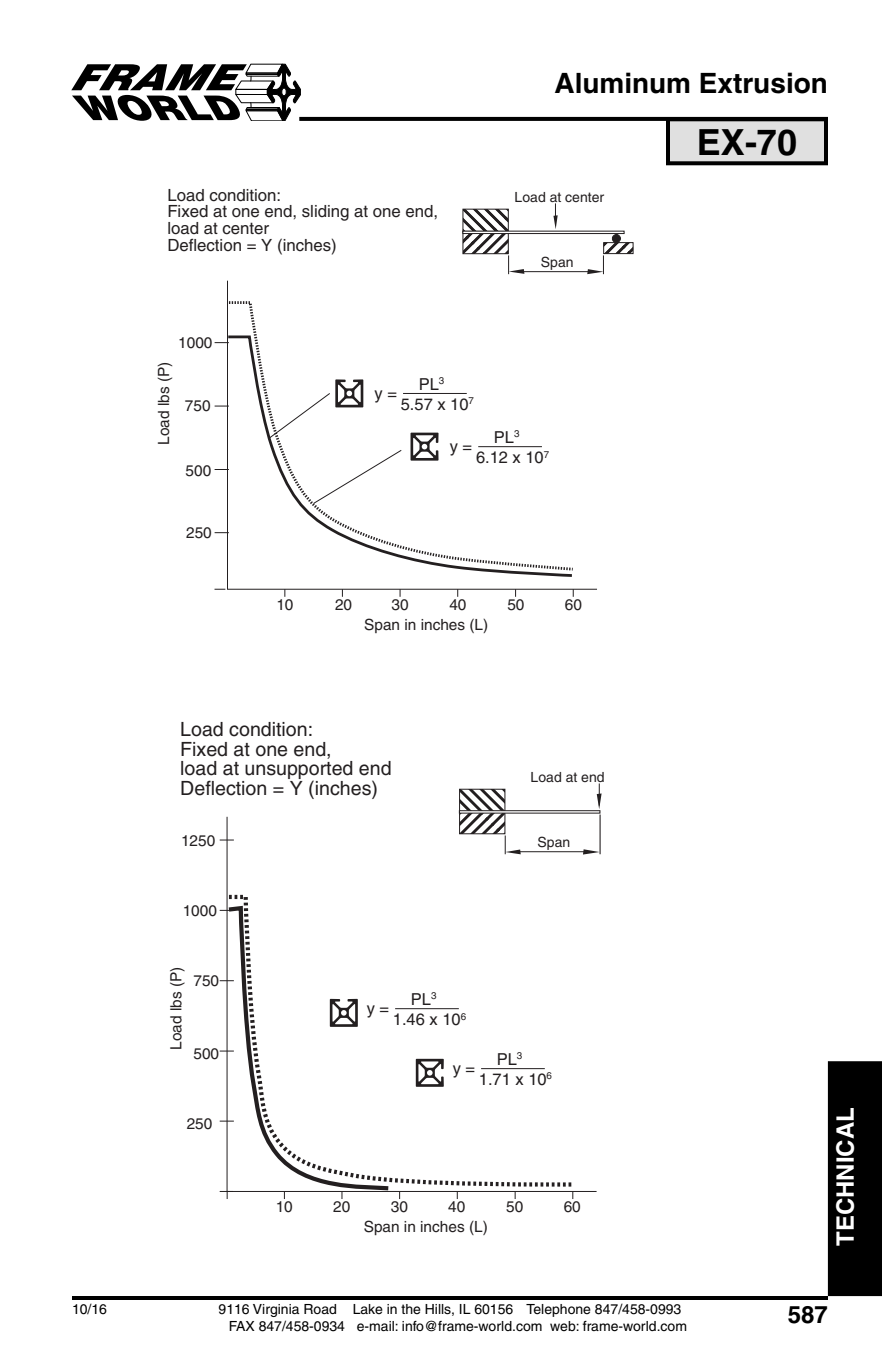
<style>
.page{position:relative;width:882px;height:1368px;background:#fff}
.page>*{position:absolute;margin:0;border:0;box-sizing:border-box;transform-origin:0 0}
.t1{font:700 36px "Helvetica";color:#000}
.t2{font:700 28px "Helvetica";color:#000}
.t3{font:700 24px "Helvetica";color:#fff}
.t4{font:700 24px "Helvetica";color:#000}
.t5{font:19.6px/19.6px "Helvetica";color:#231f20}
.t6{font:16.8px/16.8px "Helvetica";color:#231f20}
.t7{font:16.4px "Helvetica";color:#231f20}
.t8{font:15.4px "Helvetica";color:#231f20}
.t9{font:14px/16.8px "Helvetica";color:#000}
.t10{font:14px "Helvetica";color:#231f20}
</style>
<div class="page">
<div style="left:668px;top:119px;width:158px;height:44px;background:#e0e0e0"></div>
<div style="left:666px;top:117px;width:162px;height:48px;border:4px solid #000"></div>
<div style="left:828px;top:1061px;width:54px;height:235px;background:#000"></div>
<svg style="left:301px;top:117px;width:527px;height:4px;background:#030303"></svg>
<hr style="left:72px;top:1296px;width:756px;height:4px;background:#000">
<svg style="left:71px;top:63px;width:230px;height:58px"></svg>
<svg style="left:227px;top:280px;width:370px;height:310px"></svg>
<svg style="left:225px;top:343px;width:350px;height:235px"></svg>
<svg style="left:226px;top:300px;width:350px;height:272px"></svg>
<svg style="left:411px;top:433px;width:28px;height:28px"></svg>
<svg style="left:215px;top:532px;width:14px;height:1px"></svg>
<svg style="left:215px;top:469px;width:14px;height:1px"></svg>
<svg style="left:215px;top:406px;width:14px;height:1px"></svg>
<svg style="left:215px;top:342px;width:14px;height:1px"></svg>
<svg style="left:268px;top:379px;width:95px;height:60px"></svg>
<svg style="left:313px;top:449px;width:89px;height:55px"></svg>
<svg style="left:463px;top:209px;width:46px;height:22px"></svg>
<svg style="left:463px;top:234px;width:46px;height:20px"></svg>
<svg style="left:603px;top:242px;width:30px;height:12px"></svg>
<svg style="left:508px;top:255px;width:16px;height:19px"></svg>
<svg style="left:587px;top:255px;width:17px;height:19px"></svg>
<hr style="left:517px;top:271px;width:80px;height:1px;background:#231f20">
<svg style="left:553px;top:203px;width:5px;height:26px"></svg>
<div style="left:462px;top:231px;width:162px;height:3px;background:#fff;border:1px solid #231f20"></div>
<div style="left:612px;top:234px;width:9px;height:9px;background:#231f20;border:1px solid #231f20;border-radius:4px"></div>
<hr style="left:478px;top:446px;width:64px;height:1px;background:#231f20">
<hr style="left:403px;top:393px;width:64px;height:1px;background:#231f20">
<svg style="left:220px;top:1191px;width:8px;height:8px"></svg>
<svg style="left:224px;top:906px;width:119px;height:289px"></svg>
<svg style="left:227px;top:816px;width:370px;height:376px"></svg>
<svg style="left:416px;top:1059px;width:28px;height:28px"></svg>
<svg style="left:330px;top:999px;width:28px;height:28px"></svg>
<svg style="left:459px;top:789px;width:46px;height:22px"></svg>
<svg style="left:459px;top:813px;width:46px;height:21px"></svg>
<hr style="left:600px;top:815px;width:1px;height:39px;background:#231f20">
<svg style="left:505px;top:836px;width:16px;height:18px"></svg>
<svg style="left:583px;top:849px;width:17px;height:6px"></svg>
<hr style="left:514px;top:851px;width:80px;height:1px;background:#231f20">
<svg style="left:597px;top:783px;width:5px;height:26px"></svg>
<hr style="left:481px;top:1068px;width:64px;height:1px;background:#231f20">
<hr style="left:395px;top:1008px;width:64px;height:1px;background:#231f20">
<p class="t9" style="left:72px;top:1302px;width:37px">10/16</p>
<h2 class="t2" style="left:554px;top:73px;width:275px">Aluminum Extrusion</h2>
<p class="t6" style="left:167px;top:188px;width:272px">Load condition:<br>Fixed at one end, sliding at one end, load at center<br>Deflection = Y (inches)</p>
<p class="t8" style="left:178px;top:337px;width:36px">1000</p>
<p class="t10" style="left:515px;top:192px;width:91px">Load at center</p>
<p class="t10" style="left:541px;top:257px;width:34px">Span</p>
<p class="t8" style="left:158px;top:445px;width:85px;rotate:-90deg">Load lbs (P)</p>
<p class="t8" style="left:185px;top:400px;width:27px">750</p>
<p class="t8" style="left:186px;top:465px;width:27px">500</p>
<p class="t8" style="left:186px;top:526px;width:27px">250</p>
<p class="t7" style="left:419px;top:378px;width:27px">PL<sup>3</sup></p>
<p class="t7" style="left:375px;top:387px;width:24px">y =</p>
<p class="t7" style="left:401px;top:398px;width:75px">5.57 x 10<sup>7</sup></p>
<p class="t7" style="left:494px;top:431px;width:27px">PL<sup>3</sup></p>
<p class="t7" style="left:450px;top:441px;width:24px">y =</p>
<p class="t7" style="left:476px;top:451px;width:75px">6.12 x 10<sup>7</sup></p>
<p class="t8" style="left:276px;top:599px;width:19px">10</p>
<p class="t8" style="left:335px;top:599px;width:19px">20</p>
<p class="t8" style="left:391px;top:599px;width:19px">30</p>
<p class="t8" style="left:449px;top:599px;width:19px">40</p>
<p class="t8" style="left:507px;top:599px;width:19px">50</p>
<p class="t8" style="left:565px;top:599px;width:19px">60</p>
<p class="t8" style="left:364px;top:619px;width:126px">Span in inches (L)</p>
<h1 class="t1" style="left:697px;top:129px;width:102px">EX-70</h1>
<h3 class="t5" style="left:180px;top:721px;width:213px">Load condition:<br>Fixed at one end,<br>load at unsupported end<br>Deflection = Y (inches)</h3>
<p class="t8" style="left:181px;top:835px;width:36px">1250</p>
<p class="t8" style="left:183px;top:905px;width:36px">1000</p>
<p class="t10" style="left:531px;top:772px;width:76px">Load at end</p>
<p class="t10" style="left:538px;top:837px;width:34px">Span</p>
<p class="t8" style="left:170px;top:1050px;width:85px;rotate:-90deg">Load lbs (P)</p>
<p class="t8" style="left:193px;top:975px;width:27px">750</p>
<p class="t8" style="left:193px;top:1048px;width:27px">500</p>
<p class="t8" style="left:187px;top:1118px;width:27px">250</p>
<p class="t7" style="left:411px;top:993px;width:27px">PL<sup>3</sup></p>
<p class="t7" style="left:367px;top:1003px;width:24px">y =</p>
<p class="t7" style="left:393px;top:1013px;width:75px">1.46 x 10<sup>6</sup></p>
<p class="t7" style="left:497px;top:1053px;width:27px">PL<sup>3</sup></p>
<p class="t7" style="left:453px;top:1063px;width:24px">y =</p>
<p class="t7" style="left:479px;top:1073px;width:75px">1.71 x 10<sup>6</sup></p>
<p class="t8" style="left:276px;top:1201px;width:19px">10</p>
<p class="t8" style="left:333px;top:1201px;width:19px">20</p>
<p class="t8" style="left:391px;top:1201px;width:19px">30</p>
<p class="t8" style="left:448px;top:1201px;width:19px">40</p>
<p class="t8" style="left:506px;top:1201px;width:19px">50</p>
<p class="t8" style="left:564px;top:1201px;width:19px">60</p>
<p class="t8" style="left:364px;top:1221px;width:126px">Span in inches (L)</p>
<p class="t9" style="left:229px;top:1302px;width:460px;text-indent:-10px">9116 Virginia Road Lake in the Hills, IL 60156 Telephone 847/458-0993<br>FAX 847/458-0934 e-mail: info@frame-world.com web: frame-world.com</p>
<h3 class="t3" style="left:836px;top:1246px;width:140px;rotate:-90deg">TECHNICAL</h3>
<h3 class="t4" style="left:788px;top:1306px;width:42px">587</h3>
</div>
